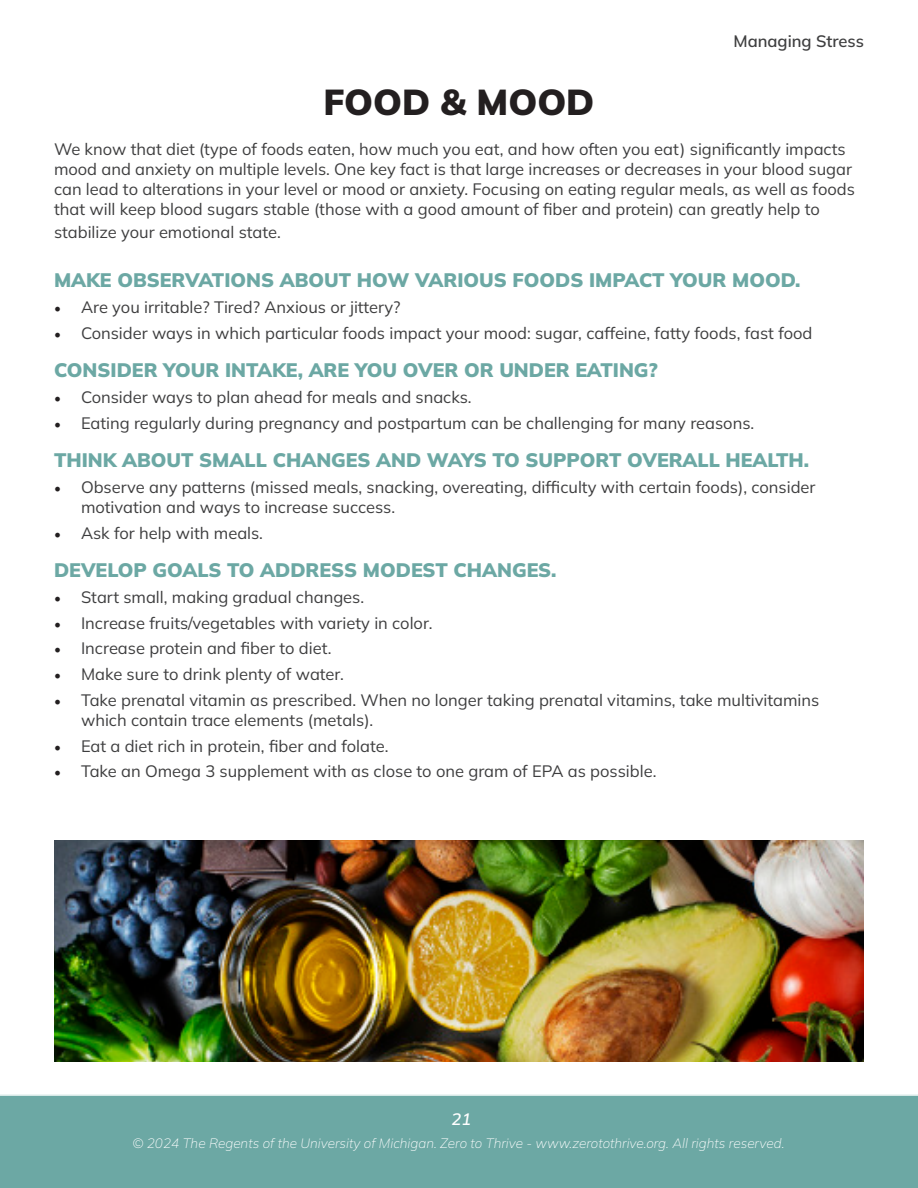
<style>
.page{position:relative;width:918px;height:1188px;background:#fff}
.page>*{position:absolute;margin:0;border:0;box-sizing:border-box;transform-origin:0 0}
.t1{font:900 36px "Mulish";color:#231f20}
.t2{font:900 19.5px "Mulish";color:#6ca8a4}
.t3{font:16.5px/19.8px "Mulish";color:#3e3e3f}
.t4{font:600 16.5px "Mulish";color:#3e3e3f}
.t5{font:italic 600 16.5px "Mulish";color:#fff}
.t6{font:italic 200 13.5px "Mulish";color:#fff}
.s1{font-family:"Minion Pro";font-size:18px;color:#231f20}
</style>
<div class="page">
<div style="left:0;top:1094px;width:918px;height:94px;background:#6ca8a4"></div>
<img style="left:54px;top:841px;width:810px;height:221px">
<p class="t1" style="left:324px;top:78px;width:272px">FOOD &amp; MOOD</p>
<p class="t4" style="left:733px;top:29px;width:132px">Managing Stress</p>
<p class="t3" style="left:54px;top:139px;width:802px">We know that diet (type of foods eaten, how much you eat, and how often you eat) significantly impacts mood and anxiety on multiple levels. One key fact is that large increases or decreases in your blood sugar can lead to alterations in your level or mood or anxiety. Focusing on eating regular meals, as well as foods that will keep blood sugars stable (those with a good amount of fiber and protein) can greatly help to</p>
<p class="t3" style="left:54px;top:222px;width:228px">stabilize your emotional state.</p>
<p class="t2" style="left:54px;top:267px;width:748px">MAKE OBSERVATIONS ABOUT HOW VARIOUS FOODS IMPACT YOUR MOOD.</p>
<p class="t3" style="left:54px;top:297px;width:348px"><span class="s1">•</span> Are you irritable? Tired? Anxious or jittery?</p>
<p class="t3" style="left:54px;top:323px;width:760px"><span class="s1">•</span> Consider ways in which particular foods impact your mood: sugar, caffeine, fatty foods, fast food</p>
<p class="t2" style="left:54px;top:357px;width:605px">CONSIDER YOUR INTAKE, ARE YOU OVER OR UNDER EATING?</p>
<p class="t3" style="left:54px;top:387px;width:419px"><span class="s1">•</span> Consider ways to plan ahead for meals and snacks.</p>
<p class="t3" style="left:54px;top:413px;width:702px"><span class="s1">•</span> Eating regularly during pregnancy and postpartum can be challenging for many reasons.</p>
<p class="t2" style="left:54px;top:447px;width:757px">THINK ABOUT SMALL CHANGES AND WAYS TO SUPPORT OVERALL HEALTH.</p>
<p class="t3" style="left:81px;top:477px;width:736px;text-indent:-27px"><span class="s1">•</span> Observe any patterns (missed meals, snacking, overeating, difficulty with certain foods), consider motivation and ways to increase success.</p>
<p class="t3" style="left:54px;top:522px;width:211px"><span class="s1">•</span> Ask for help with meals.</p>
<p class="t2" style="left:54px;top:557px;width:504px">DEVELOP GOALS TO ADDRESS MODEST CHANGES.</p>
<p class="t3" style="left:54px;top:587px;width:312px"><span class="s1">•</span> Start small, making gradual changes.</p>
<p class="t3" style="left:54px;top:612px;width:380px"><span class="s1">•</span> Increase fruits/vegetables with variety in color.</p>
<p class="t3" style="left:54px;top:638px;width:279px"><span class="s1">•</span> Increase protein and fiber to diet.</p>
<p class="t3" style="left:54px;top:664px;width:291px"><span class="s1">•</span> Make sure to drink plenty of water.</p>
<p class="t3" style="left:81px;top:690px;width:740px;text-indent:-27px"><span class="s1">•</span> Take prenatal vitamin as prescribed. When no longer taking prenatal vitamins, take multivitamins which contain trace elements (metals).</p>
<p class="t3" style="left:54px;top:735px;width:336px"><span class="s1">•</span> Eat a diet rich in protein, fiber and folate.</p>
<p class="t3" style="left:54px;top:761px;width:604px"><span class="s1">•</span> Take an Omega 3 supplement with as close to one gram of EPA as possible.</p>
<p class="t5" style="left:451px;top:1108px;width:21px">21</p>
<p class="t6" style="left:133px;top:1134px;width:654px">© 2024 The Regents of the University of Michigan. Zero to Thrive - www.zerotothrive.org. All rights reserved.</p>
</div>
